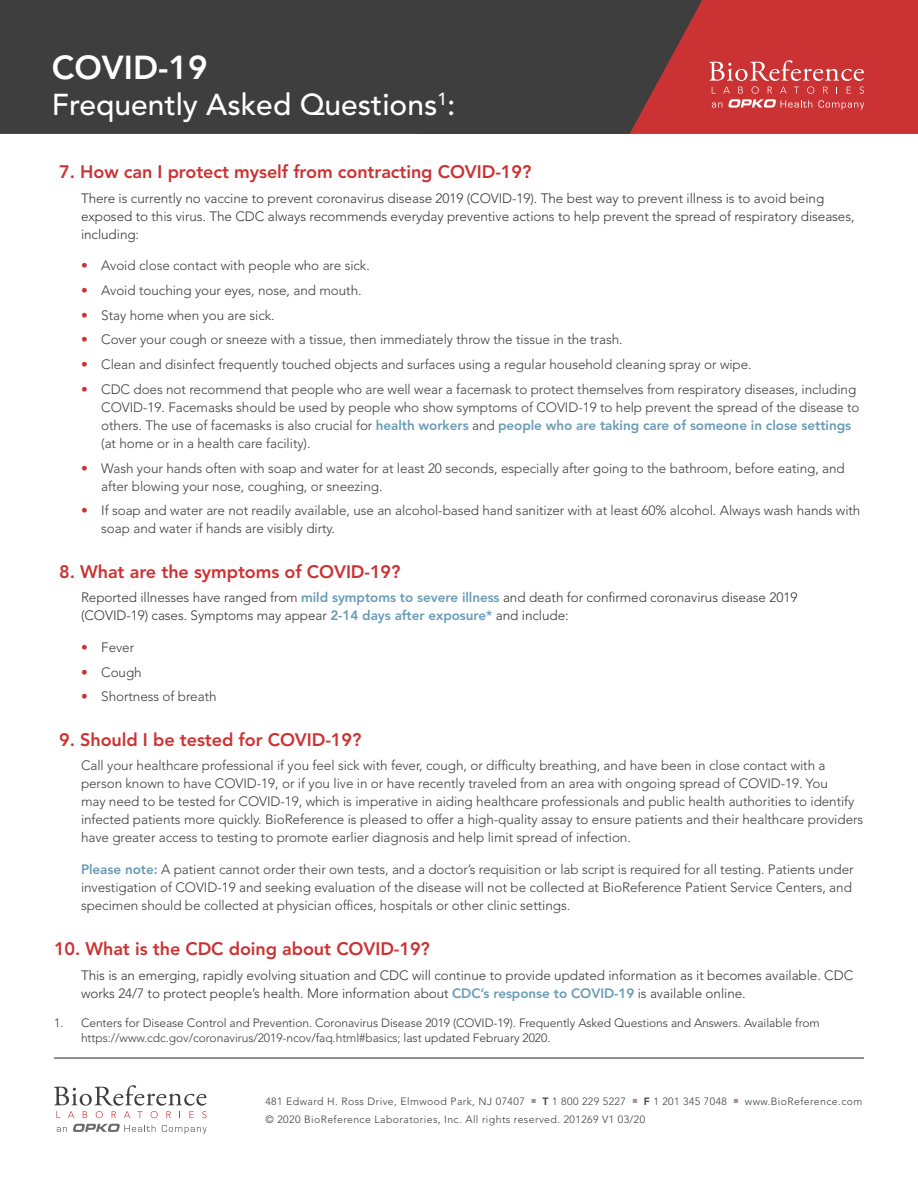
<style>
.page{position:relative;width:918px;height:1188px;background:#fff}
.page>*{position:absolute;margin:0;border:0;box-sizing:border-box;transform-origin:0 0}
.t1{font:800 33px "Avenir LT Std";color:#fff}
.t2{font:500 30px "Avenir LT Std";color:#fff}
.Questions{font:800 18px "Avenir LT Std";letter-spacing:-.005em;color:#cb3233}
.Questions-2{font:800 18px "Avenir LT Std";letter-spacing:-.005em;color:#cd3232}
.Body{font:300 13.5px/18px "Avenir LT Std";letter-spacing:-.005em;color:#3e3e3f}
.Body-2{font:300 13.5px/18px "Avenir LT Std";letter-spacing:-.005em;color:#383839}
.t3{font:300 12px/15px "Avenir LT Std";letter-spacing:-.005em;color:#383839}
.t4{font:300 10.5px/18px "Avenir LT Std";letter-spacing:.04em;color:#3e3e3f}
.s1{color:#cd3232}
.s2{font-weight:800;color:#699cb6}
.s3{color:#3e3e3f}
.s4{color:#a3929d}
.s5{font-weight:800}
</style>
<div class="page">
<hr style="left:54px;top:1058px;width:810px;height:1px;background:#231f20">
<svg style="left:57px;top:1127px;width:10px;height:5px"></svg>
<svg style="left:73px;top:1124px;width:83px;height:8px"></svg>
<svg style="left:162px;top:1125px;width:45px;height:9px"></svg>
<svg style="left:54px;top:1085px;width:153px;height:33px"></svg>
<div style="left:702px;top:0;width:216px;height:134px;background:#cb3233"></div>
<div style="left:0;top:0;width:702px;height:134px;background:#3e3e3e"></div>
<svg style="left:709px;top:60px;width:155px;height:50px"></svg>
<p class="t1" style="left:52px;top:48px;width:157px">COVID-19</p>
<p class="t2" style="left:52px;top:88px;width:405px">Frequently Asked Questions<sup>1</sup>:</p>
<p class="Questions" style="left:59px;top:161px;width:474px">7. How can I protect myself from contracting COVID-19?</p>
<p class="Body-2" style="left:81px;top:189px;width:775px">There is currently no vaccine to prevent coronavirus disease 2019 (COVID-19). The best way to prevent illness is to avoid being exposed to this virus. The CDC always recommends everyday preventive actions to help prevent the spread of respiratory diseases, including:</p>
<p class="Body" style="left:81px;top:256px;width:290px"><span class="s1">•</span> Avoid close contact with people who are sick.</p>
<p class="Body" style="left:81px;top:281px;width:282px"><span class="s1">•</span> Avoid touching your eyes, nose, and mouth.</p>
<p class="Body" style="left:81px;top:306px;width:195px"><span class="s1">•</span> Stay home when you are sick.</p>
<p class="Body" style="left:81px;top:331px;width:543px"><span class="s1">•</span> Cover your cough or sneeze with a tissue, then immediately throw the tissue in the trash.</p>
<p class="Body" style="left:81px;top:355px;width:672px"><span class="s1">•</span> Clean and disinfect frequently touched objects and surfaces using a regular household cleaning spray or wipe.</p>
<p class="Body" style="left:101px;top:380px;width:760px;text-indent:-20px"><span class="s1">•</span> CDC does not recommend that people who are well wear a facemask to protect themselves from respiratory diseases, including COVID-19. Facemasks should be used by people who show symptoms of COVID-19 to help prevent the spread of the disease to others. The use of facemasks is also crucial for <span class="s2">health workers</span> and <span class="s2">people who are taking care of someone in close settings </span>(at home or in a health care facility).</p>
<p class="Body" style="left:101px;top:459px;width:745px;text-indent:-20px"><span class="s1">•</span> Wash your hands often with soap and water for at least 20 seconds, especially after going to the bathroom, before eating, and after blowing your nose, coughing, or sneezing.</p>
<p class="Body" style="left:101px;top:502px;width:761px;text-indent:-20px"><span class="s1">•</span> If soap and water are not readily available, use an alcohol-based hand sanitizer with at least 60% alcohol. Always wash hands with soap and water if hands are visibly dirty.</p>
<p class="Questions" style="left:59px;top:561px;width:343px">8. What are the symptoms of COVID-19?</p>
<p class="Body-2" style="left:81px;top:589px;width:718px">Reported illnesses have ranged from <span class="s2">mild symptoms to severe illness</span> and death for confirmed coronavirus disease 2019 (COVID-19) cases. Symptoms may appear <span class="s2">2-14 days after exposure*</span> and include:</p>
<p class="Body" style="left:81px;top:638px;width:55px"><span class="s1">•</span> Fever</p>
<p class="Body" style="left:81px;top:663px;width:62px"><span class="s1">•</span> Cough</p>
<p class="Body" style="left:81px;top:688px;width:137px"><span class="s1">•</span> Shortness of breath</p>
<p class="Questions-2" style="left:59px;top:729px;width:304px">9. Should I be tested for COVID-19?</p>
<p class="Body" style="left:81px;top:757px;width:784px">Call your healthcare professional if you feel sick with fever, cough, or difficulty breathing, and have been in close contact with a person known to have COVID-19, or if you live in or have recently traveled from an area with ongoing spread of COVID-19. You<br>may need to be tested for COVID-19, which is imperative in aiding healthcare professionals and public health authorities to identify infected patients more quickly. BioReference is pleased to offer a high-quality assay to ensure patients and their healthcare providers have greater access to testing to promote earlier diagnosis and help limit spread of infection.</p>
<p class="Body" style="left:81px;top:860px;width:774px"><span class="s2">Please note:</span> A patient cannot order their own tests, and a doctor’s requisition or lab script is required for all testing. Patients under investigation of COVID-19 and seeking evaluation of the disease will not be collected at BioReference Patient Service Centers, and specimen should be collected at physician offices, hospitals or other clinic settings.</p>
<p class="Questions" style="left:54px;top:938px;width:377px">10. What is the CDC doing about COVID-19?</p>
<p class="Body-2" style="left:81px;top:966px;width:774px">This is an emerging, rapidly evolving situation and CDC will continue to provide updated information as it becomes available. CDC works 24/7 to protect people’s health. More information about <span class="s2">CDC’s response to COVID-19</span> is available online.</p>
<p class="t3" style="left:81px;top:1015px;width:740px;text-indent:-27px">1. Centers for Disease Control and Prevention. Coronavirus Disease 2019 (COVID-19). Frequently Asked Questions and Answers. Available from <span class="s3">https://www.cdc.gov/coronavirus/2019-ncov/faq.html#basics</span>; last updated February 2020.</p>
<p class="t4" style="left:265px;top:1092px;width:598px">481 Edward H. Ross Drive, Elmwood Park, NJ 07407 <span class="s4">■</span> <span class="s5">T</span> 1 800 229 5227 <span class="s4">■</span> <span class="s5">F</span> 1 201 345 7048 <span class="s4">■</span> www.BioReference.com © 2020 BioReference Laboratories, Inc. All rights reserved. 201269 V1 03/20</p>
</div>
